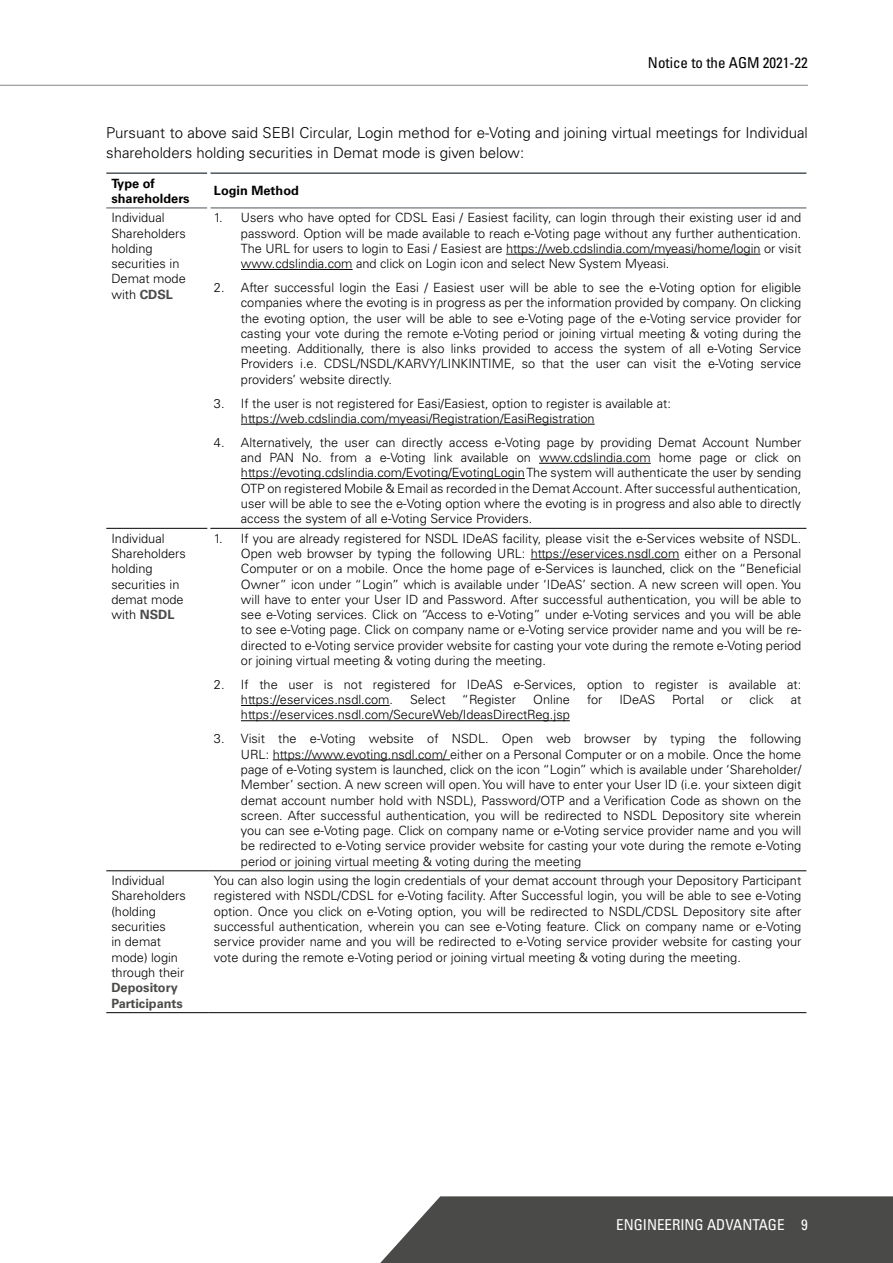
<style>
.page{position:relative;width:893px;height:1263px;background:#fff}
.page>*{position:absolute;margin:0;border:0;box-sizing:border-box;transform-origin:0 0}
.t1{font:300 15px/19.5px "Univers LT Std";color:#000}
.t2{font:condensed 15px "Univers LT Std";color:#fff}
.t3{font:condensed 15px "Univers LT Std";color:#000}
.t4{font:300 12.75px/15.3px "Univers LT Std";color:#000;text-align:justify}
.t5{font:700 12.75px/15.3px "Univers LT Std";color:#000}
.t6{font:700 12.75px/15.3px "Univers LT Std";color:#4a4a49}
.s1{font-weight:700;color:#4a4a49}
</style>
<div class="page">
<svg style="left:380px;top:1196px;width:513px;height:67px;background:#555554"></svg>
<hr style="left:0;top:85px;width:808px;height:1px;background:#878787">
<hr style="left:106px;top:172px;width:101px;height:2px;background:#4c565c">
<hr style="left:210px;top:172px;width:596px;height:2px;background:#4c565c">
<hr style="left:106px;top:208px;width:101px;height:1px;background:#4c565c">
<hr style="left:210px;top:208px;width:596px;height:1px;background:#4c565c">
<hr style="left:106px;top:528px;width:101px;height:1px;background:#000">
<hr style="left:210px;top:528px;width:596px;height:1px;background:#000">
<hr style="left:106px;top:870px;width:103px;height:1px;background:#000">
<hr style="left:106px;top:1012px;width:103px;height:1px;background:#000">
<hr style="left:209px;top:870px;width:597px;height:1px;background:#000">
<hr style="left:209px;top:1012px;width:597px;height:1px;background:#000">
<hr style="left:506px;top:254px;width:254px;height:1px;background:#000">
<hr style="left:241px;top:269px;width:112px;height:1px;background:#000">
<hr style="left:241px;top:424px;width:354px;height:1px;background:#000">
<hr style="left:539px;top:463px;width:112px;height:1px;background:#000">
<hr style="left:241px;top:478px;width:284px;height:1px;background:#000">
<hr style="left:531px;top:559px;width:148px;height:1px;background:#000">
<hr style="left:241px;top:705px;width:149px;height:1px;background:#000">
<hr style="left:241px;top:720px;width:329px;height:1px;background:#000">
<hr style="left:273px;top:759px;width:177px;height:1px;background:#000">
<p class="t3" style="left:648px;top:53px;width:161px">Notice to the AGM 2021-22</p>
<p class="t1" style="left:106px;top:123px;width:703px">Pursuant to above said SEBI Circular, Login method for e-Voting and joining virtual meetings for Individual shareholders holding securities in Demat mode is given below:</p>
<p class="t5" style="left:111px;top:175px;width:80px">Type of shareholders</p>
<p class="t5" style="left:214px;top:183px;width:87px">Login Method</p>
<p class="t4" style="left:111px;top:210px;width:76px;text-align:left">Individual<br>Shareholders holding securities in<br>Demat mode with <span class="s1">CDSL</span></p>
<p class="t4" style="left:241px;top:210px;width:562px;text-indent:-27px">1. Users who have opted for CDSL Easi / Easiest facility, can login through their existing user id and password. Option will be made available to reach e-Voting page without any further authentication.<br>The URL for users to login to Easi / Easiest are https://web.cdslindia.com/myeasi/home/login or visit www.cdslindia.com and click on Login icon and select New System Myeasi.</p>
<p class="t4" style="left:241px;top:280px;width:562px;text-indent:-27px">2. After successful login the Easi / Easiest user will be able to see the e-Voting option for eligible companies where the evoting is in progress as per the information provided by company. On clicking the evoting option, the user will be able to see e-Voting page of the e-Voting service provider for casting your vote during the remote e-Voting period or joining virtual meeting &amp; voting during the meeting. Additionally, there is also links provided to access the system of all e-Voting Service Providers i.e. CDSL/NSDL/KARVY/LINKINTIME, so that the user can visit the e-Voting service providers’ website directly.</p>
<p class="t4" style="left:241px;top:395px;width:431px;text-indent:-27px">3. If the user is not registered for Easi/Easiest, option to register is available at: https://web.cdslindia.com/myeasi/Registration/EasiRegistration</p>
<p class="t4" style="left:241px;top:434px;width:562px;text-indent:-27px">4. Alternatively, the user can directly access e-Voting page by providing Demat Account Number and PAN No. from a e-Voting link available on www.cdslindia.com home page or click on https://evoting.cdslindia.com/Evoting/EvotingLogin The system will authenticate the user by sending OTP on registered Mobile &amp; Email as recorded in the Demat Account. After successful authentication, user will be able to see the e-Voting option where the evoting is in progress and also able to directly access the system of all e-Voting Service Providers.</p>
<p class="t4" style="left:111px;top:530px;width:76px;text-align:left">Individual<br>Shareholders holding securities in demat mode with <span class="s1">NSDL</span></p>
<p class="t4" style="left:241px;top:530px;width:562px;text-indent:-27px">1. If you are already registered for NSDL IDeAS facility, please visit the e-Services website of NSDL.<br>Open web browser by typing the following URL: https://eservices.nsdl.com either on a Personal Computer or on a mobile. Once the home page of e-Services is launched, click on the “Beneficial Owner” icon under “Login” which is available under ‘IDeAS’ section. A new screen will open. You will have to enter your User ID and Password. After successful authentication, you will be able to see e-Voting services. Click on “Access to e-Voting” under e-Voting services and you will be able to see e-Voting page. Click on company name or e-Voting service provider name and you will be re&shy;directed to e-Voting service provider website for casting your vote during the remote e-Voting period or joining virtual meeting &amp; voting during the meeting.</p>
<p class="t4" style="left:241px;top:677px;width:562px;text-indent:-27px">2. If the user is not registered for IDeAS e-Services, option to register is available at: https://eservices.nsdl.com.</p>
<p class="t4" style="left:410px;top:692px;width:37px">Select</p>
<p class="t4" style="left:462px;top:692px;width:56px">“Register</p>
<p class="t4" style="left:533px;top:692px;width:38px">Online</p>
<p class="t4" style="left:587px;top:692px;width:17px">for</p>
<p class="t4" style="left:619px;top:692px;width:37px">IDeAS</p>
<p class="t4" style="left:672px;top:692px;width:34px">Portal</p>
<p class="t4" style="left:721px;top:692px;width:13px">or</p>
<p class="t4" style="left:750px;top:692px;width:26px">click</p>
<p class="t4" style="left:791px;top:692px;width:12px">at</p>
<p class="t4" style="left:241px;top:707px;width:330px">https://eservices.nsdl.com/SecureWeb/IdeasDirectReg.jsp</p>
<p class="t4" style="left:241px;top:731px;width:562px;text-indent:-27px">3. Visit the e-Voting website of NSDL. Open web browser by typing the following URL: https://www.evoting.nsdl.com/ either on a Personal Computer or on a mobile. Once the home page of e-Voting system is launched, click on the icon “Login” which is available under ‘Shareholder/ Member’ section. A new screen will open. You will have to enter your User ID (i.e. your sixteen digit demat account number hold with NSDL), Password/OTP and a Verification Code as shown on the screen. After successful authentication, you will be redirected to NSDL Depository site wherein you can see e-Voting page. Click on company name or e-Voting service provider name and you will be redirected to e-Voting service provider website for casting your vote during the remote e-Voting period or joining virtual meeting &amp; voting during the meeting</p>
<p class="t4" style="left:111px;top:873px;width:76px;text-align:left">Individual<br>Shareholders (holding securities<br>in demat mode) login through their</p>
<p class="t6" style="left:111px;top:980px;width:73px">Depository<br>Participants</p>
<p class="t4" style="left:214px;top:873px;width:589px">You can also login using the login credentials of your demat account through your Depository Participant registered with NSDL/CDSL for e-Voting facility. After Successful login, you will be able to see e-Voting option. Once you click on e-Voting option, you will be redirected to NSDL/CDSL Depository site after successful authentication, wherein you can see e-Voting feature. Click on company name or e-Voting service provider name and you will be redirected to e-Voting service provider website for casting your vote during the remote e-Voting period or joining virtual meeting &amp; voting during the meeting.</p>
<p class="t2" style="left:616px;top:1215px;width:193px">ENGINEERING ADVANTAGE 9</p>
</div>
